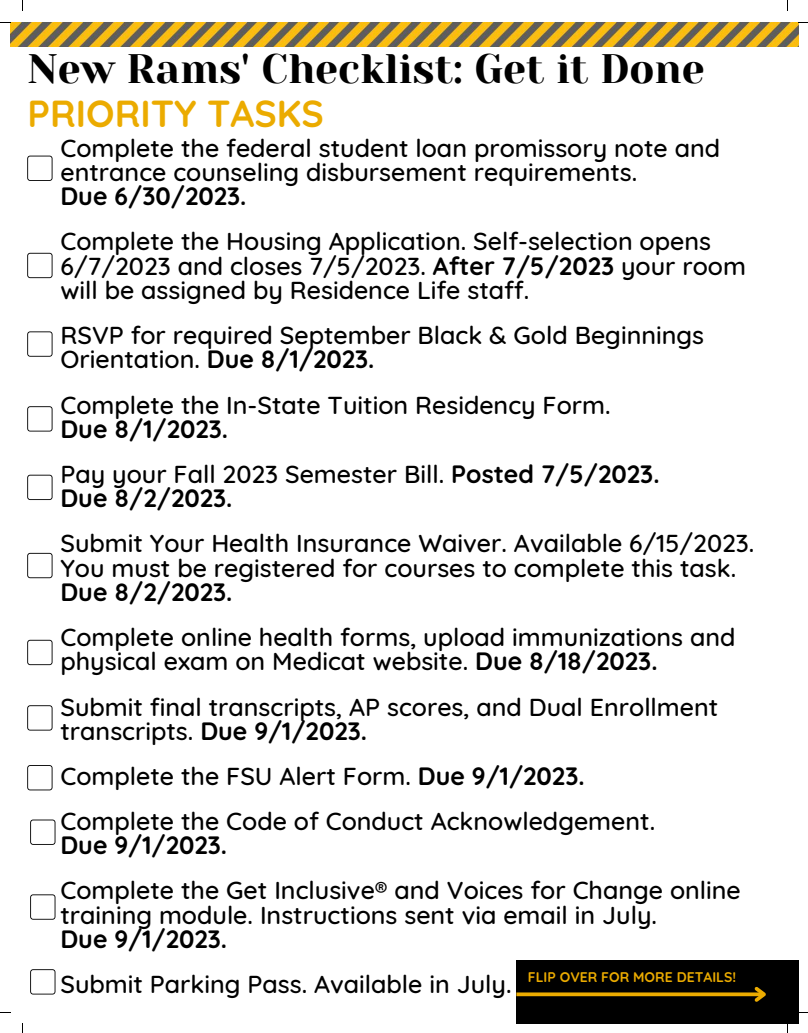
<style>
.page{position:relative;width:808px;height:1033px;background:#fff}
.page>*{position:absolute;margin:0;border:0;box-sizing:border-box;transform-origin:0 0}
.t1{font:41px "Yeseva One";color:#000}
.t2{font:700 37.5px "Quicksand";color:#ebab00}
.t3{font:500 25px/24.4px "Quicksand";color:#000}
.t4{font:700 25px "Quicksand";color:#000}
.t5{font:700 14px "Quicksand";color:#ebab00}
.s1{font-weight:700}
</style>
<div class="page">
<img style="left:10px;top:22px;width:788px;height:25px">
<svg style="left:30px;top:969px;width:25px;height:25px"></svg>
<svg style="left:30px;top:894px;width:25px;height:25px"></svg>
<svg style="left:30px;top:819px;width:25px;height:25px"></svg>
<svg style="left:27px;top:765px;width:26px;height:25px"></svg>
<svg style="left:27px;top:705px;width:26px;height:25px"></svg>
<svg style="left:27px;top:640px;width:26px;height:25px"></svg>
<svg style="left:27px;top:553px;width:26px;height:25px"></svg>
<svg style="left:27px;top:474px;width:26px;height:26px"></svg>
<svg style="left:27px;top:406px;width:26px;height:25px"></svg>
<svg style="left:27px;top:331px;width:26px;height:26px"></svg>
<svg style="left:27px;top:253px;width:26px;height:25px"></svg>
<svg style="left:27px;top:156px;width:26px;height:25px"></svg>
<div style="left:516px;top:960px;width:282px;height:63px;background:#000"></div>
<svg style="left:516px;top:992px;width:235px;height:4px"></svg>
<svg style="left:751px;top:987px;width:15px;height:15px"></svg>
<p class="t1" style="left:28px;top:46px;width:678px">New Rams' Checklist: Get it Done</p>
<p class="t2" style="left:28px;top:90px;width:298px">PRIORITY TASKS</p>
<p class="t3" style="left:60px;top:135px;width:661px">Complete the federal student loan promissory note and entrance counseling disbursement requirements.</p>
<p class="t4" style="left:60px;top:180px;width:187px">Due 6/30/2023.</p>
<p class="t3" style="left:60px;top:229px;width:687px">Complete the Housing Application. Self-selection opens<br>6/7/2023 and closes 7/5/2023. <span class="s1">After 7/5/2023</span> your room will be assigned by Residence Life staff.</p>
<p class="t3" style="left:60px;top:322px;width:645px">RSVP for required September Black &amp; Gold Beginnings<br>Orientation. <span class="s1">Due 8/1/2023.</span></p>
<p class="t3" style="left:60px;top:392px;width:551px">Complete the In-State Tuition Residency Form.</p>
<p class="t4" style="left:60px;top:413px;width:169px">Due 8/1/2023.</p>
<p class="t3" style="left:60px;top:461px;width:600px">Pay your Fall 2023 Semester Bill. <span class="s1">Posted 7/5/2023.</span></p>
<p class="t4" style="left:60px;top:482px;width:173px">Due 8/2/2023.</p>
<p class="t3" style="left:60px;top:530px;width:695px">Submit Your Health Insurance Waiver. Available 6/15/2023.<br>You must be registered for courses to complete this task.<br><span class="s1">Due 8/2/2023.</span></p>
<p class="t3" style="left:60px;top:624px;width:676px">Complete online health forms, upload immunizations and physical exam on Medicat website. <span class="s1">Due 8/18/2023.</span></p>
<p class="t3" style="left:60px;top:694px;width:659px">Submit final transcripts, AP scores, and Dual Enrollment transcripts. <span class="s1">Due 9/1/2023.</span></p>
<p class="t3" style="left:60px;top:763px;width:525px">Complete the FSU Alert Form. <span class="s1">Due 9/1/2023.</span></p>
<p class="t3" style="left:60px;top:808px;width:596px">Complete the Code of Conduct Acknowledgement.</p>
<p class="t4" style="left:60px;top:829px;width:168px">Due 9/1/2023.</p>
<p class="t3" style="left:60px;top:877px;width:682px">Complete the Get Inclusive® and Voices for Change online training module. Instructions sent via email in July.</p>
<p class="t4" style="left:60px;top:923px;width:168px">Due 9/1/2023.</p>
<p class="t3" style="left:60px;top:971px;width:452px">Submit Parking Pass. Available in July.</p>
<p class="t5" style="left:528px;top:967px;width:210px">FLIP OVER FOR MORE DETAILS!</p>
</div>
